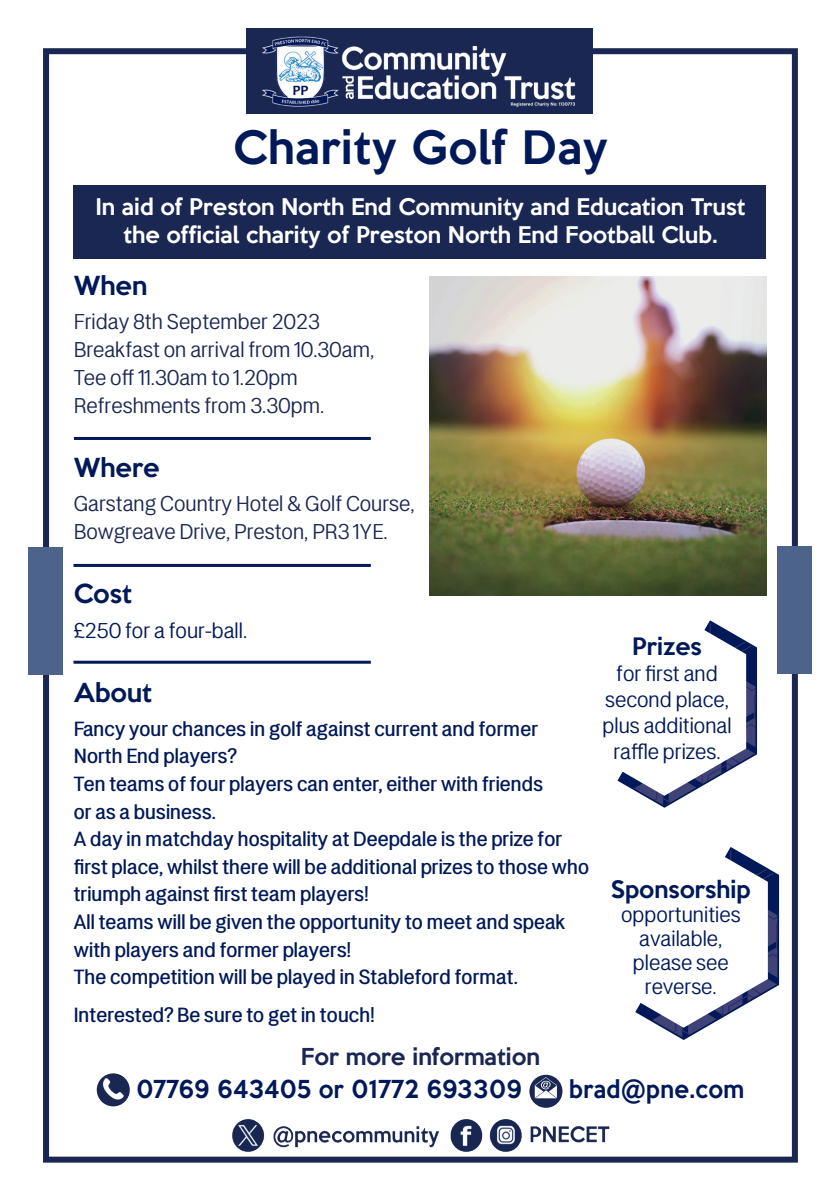
<style>
.page{position:relative;width:840px;height:1191px;background:#fff}
.page>*{position:absolute;margin:0;border:0;box-sizing:border-box;transform-origin:0 0}
.t1{font:500 42px "Keep Calm";letter-spacing:.02em;color:#011958}
.t2{font:24px/28px "LT Amber";color:#192752}
.t3{font:24px/26px "LT Amber";color:#011958;text-align:center}
.t4{font:500 24px "Keep Calm";color:#011958}
.t5{font:500 23px/27.6px "LT Amber";color:#011958}
.t6{font:500 22.6px "Keep Calm";letter-spacing:.02em;color:#011958;scale:.94 1}
.t7{font:500 22px "Keep Calm";color:#011958}
.t8{font:500 21.4px "Keep Calm";color:#192752}
.t9{font:500 21px/29px "Keep Calm";color:#fff;text-align:center}
</style>
<div class="page">
<div style="left:43px;top:48px;width:754px;height:1114px;border:6px solid #192752"></div>
<hr style="left:74px;top:437px;width:296px;height:3px;background:#011958">
<hr style="left:73px;top:564px;width:297px;height:3px;background:#011958">
<hr style="left:73px;top:660px;width:297px;height:3px;background:#011958">
<img style="left:429px;top:277px;width:337px;height:318px">
<div style="left:97px;top:1073px;width:33px;height:33px;background:#192752;border-radius:50%"></div>
<img style="left:101px;top:1075px;width:24px;height:25px">
<div style="left:529px;top:1074px;width:33px;height:33px;background:#192752;border-radius:50%"></div>
<img style="left:533px;top:1077px;width:24px;height:22px">
<div style="left:73px;top:185px;width:693px;height:73px;background:#192752"></div>
<div style="left:29px;top:547px;width:34px;height:128px;background:#4d638b"></div>
<div style="left:776px;top:546px;width:34px;height:127px;background:#4d638b"></div>
<div style="left:246px;top:28px;width:346px;height:85px;background:#192752"></div>
<img style="left:257px;top:36px;width:324px;height:78px">
<img style="left:230px;top:1119px;width:381px;height:38px">
<svg style="left:617px;top:620px;width:140px;height:188px"></svg>
<svg style="left:635px;top:847px;width:145px;height:193px"></svg>
<h1 class="t1" style="left:233px;top:111px;width:376px">Charity Golf Day</h1>
<p class="t9" style="left:95px;top:190px;width:651px">In aid of Preston North End Community and Education Trust the official charity of Preston North End Football Club.</p>
<p class="t4" style="left:74px;top:265px;width:75px">When</p>
<p class="t2" style="left:74px;top:308px;width:302px">Friday 8th September 2023<br>Breakfast on arrival from 10.30am,<br>Tee off 11.30am to 1.20pm<br>Refreshments from 3.30pm.</p>
<p class="t4" style="left:74px;top:447px;width:87px">Where</p>
<p class="t2" style="left:74px;top:490px;width:342px">Garstang Country Hotel &amp; Golf Course,<br>Bowgreave Drive, Preston, PR3 1YE.</p>
<p class="t4" style="left:74px;top:573px;width:60px">Cost</p>
<p class="t3" style="left:74px;top:618px;width:175px">£250 for a four-ball.</p>
<p class="t4" style="left:74px;top:672px;width:80px">About</p>
<p class="t5" style="left:74px;top:715px;width:517px">Fancy your chances in golf against current and former North End players?<br>Ten teams of four players can enter, either with friends<br>or as a business.<br>A day in matchday hospitality at Deepdale is the prize for first place, whilst there will be additional prizes to those who triumph against first team players!<br>All teams will be given the opportunity to meet and speak with players and former players!<br>The competition will be played in Stableford format.</p>
<p class="t5" style="left:74px;top:1001px;width:302px">Interested? Be sure to get in touch!</p>
<p class="t7" style="left:632px;top:627px;width:71px">Prizes</p>
<p class="t3" style="left:602px;top:661px;width:131px">for first and second place, plus additional raffle prizes.</p>
<p class="t7" style="left:610px;top:870px;width:141px">Sponsorship</p>
<p class="t3" style="left:620px;top:903px;width:121px;line-height:24px">opportunities available, please see reverse.</p>
<p class="t8" style="left:301px;top:1037px;width:240px">For more information</p>
<p class="t6" style="left:136px;top:1069px;width:411px">07769 643405 or 01772 693309</p>
<p class="t6" style="left:569px;top:1069px;width:187px">brad@pne.com</p>
</div>
